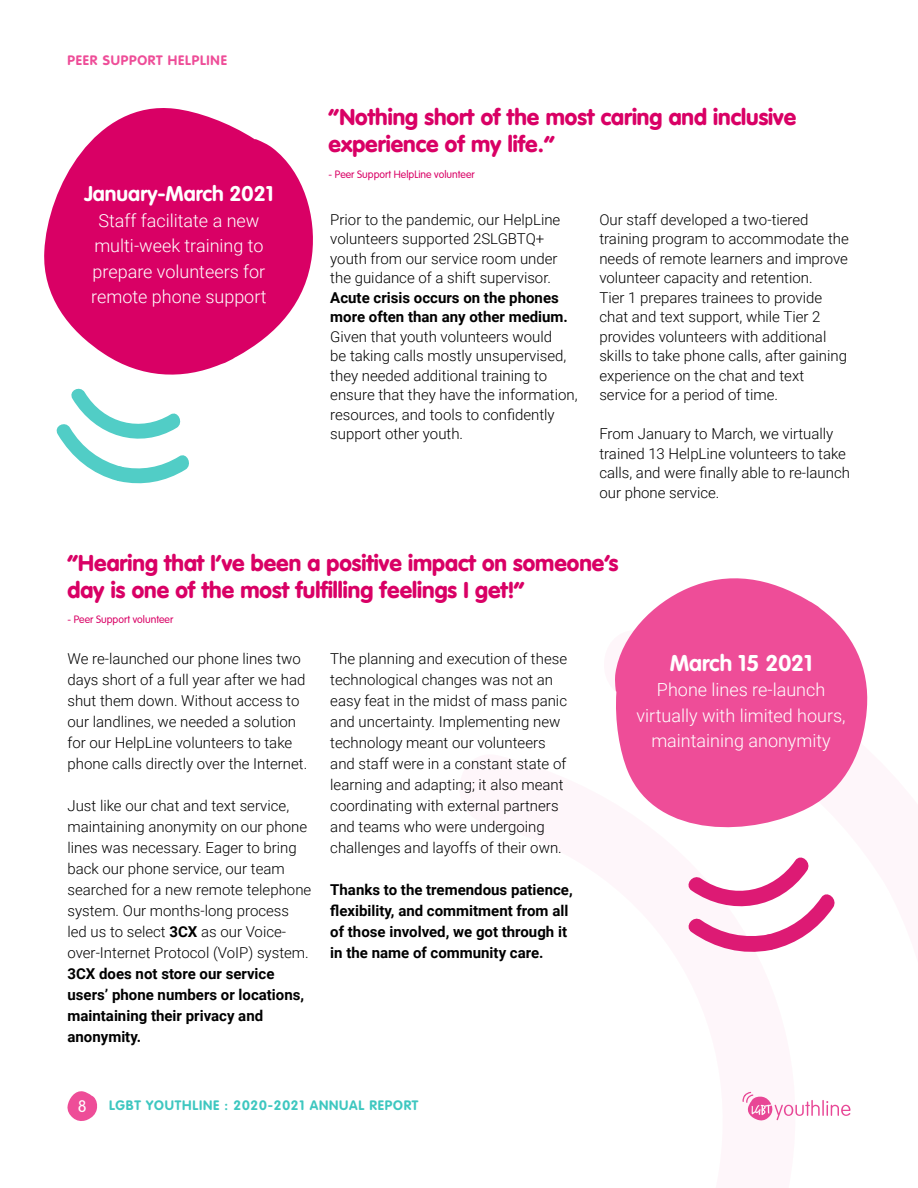
<style>
.page{position:relative;width:918px;height:1188px;background:#fff}
.page>*{position:absolute;margin:0;border:0;box-sizing:border-box;transform-origin:0 0}
.t1{font:900 22.5px/27px "VAG Rounded Std";color:#d90065}
.t2{font:700 22.5px "VAG Rounded Std";color:#fff}
.t3{font:700 21px "VAG Rounded Std";color:#fff}
.t4{font:300 18px/25.5px "Roboto";color:#fff;text-align:center}
.t5{font:300 16.5px "VAG Rounded Std";color:#fff}
.t6{font:300 15px/21px "Roboto";color:#000}
.t7{font:700 15px/21px "Roboto";color:#000}
.t8{font:700 13.5px "VAG Rounded Std";letter-spacing:.06em;color:#3ec7c0}
.t9{font:700 13.5px "VAG Rounded Std";letter-spacing:.06em;color:#ee4d98}
.Byline{font:300 10.5px "VAG Rounded Std";color:#d90065}
.s1{font-weight:700}
</style>
<div class="page">
<svg style="left:835px;top:1104px;width:15px;height:12px"></svg>
<svg style="left:67px;top:1091px;width:31px;height:30px"></svg>
<svg style="left:742px;top:1091px;width:93px;height:30px"></svg>
<svg style="left:44px;top:108px;width:269px;height:267px;fill:#d90065"></svg>
<svg style="left:615px;top:578px;width:253px;height:250px;fill:#ee4d98"></svg>
<svg style="left:56px;top:388px;width:133px;height:96px"></svg>
<svg style="left:688px;top:857px;width:147px;height:95px"></svg>
<p class="t9" style="left:68px;top:53px;width:17px">Peer</p>
<p class="t9" style="left:103px;top:53px;width:18px">Support</p>
<p class="t9" style="left:168px;top:53px;width:47px">HelpLine</p>
<p class="t3" style="left:84px;top:182px;width:191px">January-March 2021</p>
<p class="t4" style="left:98px;top:207px;width:163px">Staff facilitate a new</p>
<p class="t4" style="left:94px;top:233px;width:171px">multi-week training to</p>
<p class="t4" style="left:93px;top:258px;width:174px">prepare volunteers for</p>
<p class="t4" style="left:91px;top:284px;width:177px">remote phone support</p>
<p class="t1" style="left:329px;top:105px;width:469px">“Nothing short of the most caring and inclusive experience of my life.”</p>
<p class="Byline" style="left:329px;top:168px;width:148px">- Peer Support HelpLine volunteer</p>
<p class="t6" style="left:330px;top:209px;width:249px;line-height:19.5px">Prior to the pandemic, our HelpLine volunteers supported 2SLGBTQ+ youth from our service room under the guidance of a shift supervisor.<br><span class="s1">Acute crisis occurs on the phones more often than any other medium.<br></span>Given that youth volunteers would<br>be taking calls mostly unsupervised, they needed additional training to ensure that they have the information, resources, and tools to confidently support other youth.</p>
<p class="t6" style="left:599px;top:209px;width:251px;line-height:19.5px">Our staff developed a two-tiered training program to accommodate the needs of remote learners and improve volunteer capacity and retention.<br>Tier 1 prepares trainees to provide chat and text support, while Tier 2 provides volunteers with additional skills to take phone calls, after gaining experience on the chat and text service for a period of time.</p>
<p class="t6" style="left:599px;top:423px;width:252px;line-height:19.5px">From January to March, we virtually trained 13 HelpLine volunteers to take calls, and were finally able to re-launch our phone service.</p>
<p class="t1" style="left:68px;top:550px;width:552px">“Hearing that I’ve been a positive impact on someone’s day is one of the most fulfilling feelings I get!”</p>
<p class="Byline" style="left:68px;top:614px;width:107px">- Peer Support volunteer</p>
<p class="t6" style="left:68px;top:647px;width:241px">We re-launched our phone lines two days short of a full year after we had shut them down. Without access to our landlines, we needed a solution for our HelpLine volunteers to take phone calls directly over the Internet.</p>
<p class="t6" style="left:68px;top:794px;width:245px">Just like our chat and text service, maintaining anonymity on our phone lines was necessary. Eager to bring back our phone service, our team searched for a new remote telephone system. Our months-long process led us to select <span class="s1">3CX</span> as our Voice&shy;over-Internet Protocol (VoIP) system.<br><span class="s1">3CX does not store our service users’ phone numbers or locations, maintaining their privacy and anonymity.</span></p>
<p class="t6" style="left:330px;top:647px;width:238px">The planning and execution of these technological changes was not an easy feat in the midst of mass panic and uncertainty. Implementing new technology meant our volunteers and staff were in a constant state of learning and adapting; it also meant coordinating with external partners and teams who were undergoing challenges and layoffs of their own.</p>
<p class="t7" style="left:330px;top:878px;width:244px">Thanks to the tremendous patience, flexibility, and commitment from all of those involved, we got through it in the name of community care.</p>
<p class="t2" style="left:670px;top:650px;width:144px">March 15 2021</p>
<p class="t4" style="left:657px;top:676px;width:170px">Phone lines re-launch</p>
<p class="t4" style="left:637px;top:702px;width:211px">virtually with limited hours, maintaining anonymity</p>
<p class="t5" style="left:78px;top:1097px;width:10px">8</p>
<p class="t8" style="left:109px;top:1098px;width:311px">LGBT YOUTHLINE : 2020-2021 ANNUAL REPORT</p>
</div>
